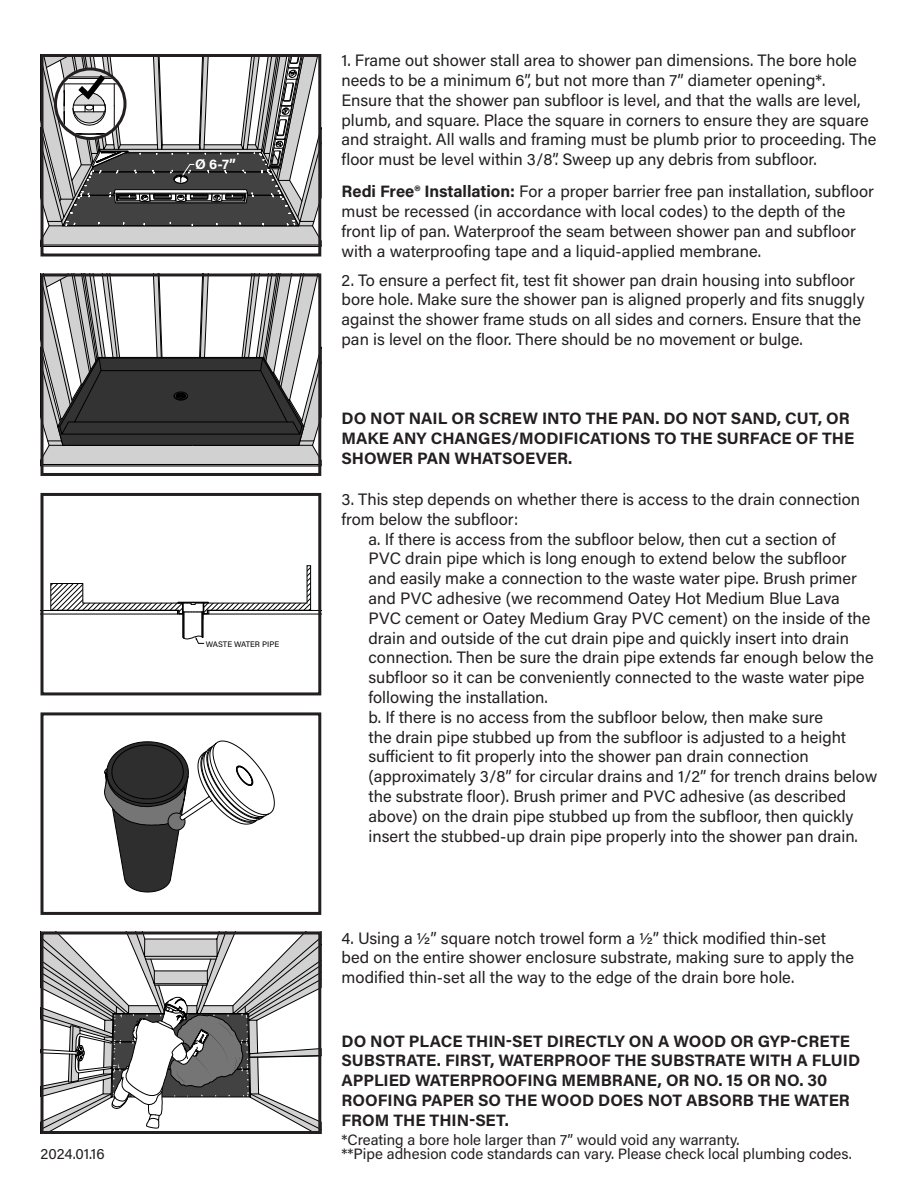
<style>
.page{position:relative;width:918px;height:1188px;background:#fff}
.page>*{position:absolute;margin:0;border:0;box-sizing:border-box;transform-origin:0 0}
.t1{font:16.5px/19.8px "Acumin Pro";color:#231f20}
.t2{font:700 16.5px/19.8px "Acumin Pro";color:#231f20}
.t3{font:15px "Acumin Pro";color:#231f20}
.t4{font:700 14.1px "Acumin Pro";color:#fff}
.t5{font:7.95px "Acumin Pro";letter-spacing:-.005em;color:#000}
.s1{font-weight:700}
</style>
<div class="page">
<div style="left:40px;top:245px;width:281px;height:2px;border:1px solid #000"></div>
<div style="left:40px;top:54px;width:281px;height:202px;border:3px solid #231f20"></div>
<svg style="left:44px;top:277px;width:273px;height:188px"></svg>
<div style="left:40px;top:273px;width:281px;height:203px;border:3px solid #231f20"></div>
<svg style="left:44px;top:565px;width:273px;height:79px"></svg>
<div style="left:40px;top:493px;width:281px;height:202px;border:3px solid #231f20"></div>
<svg style="left:44px;top:936px;width:273px;height:194px"></svg>
<div style="left:40px;top:932px;width:281px;height:202px;border:3px solid #231f20"></div>
<svg style="left:104px;top:741px;width:171px;height:151px"></svg>
<div style="left:40px;top:712px;width:281px;height:203px;border:3px solid #231f20"></div>
<svg style="left:40px;top:54px;width:281px;height:191px"></svg>
<p class="t3" style="left:40px;top:1143px;width:66px">2024.01.16</p>
<p class="t4" style="left:195px;top:154px;width:42px">Ø 6-7”</p>
<p class="t5" style="left:206px;top:638px;width:75px">WASTE WATER PIPE</p>
<p class="t1" style="left:342px;top:50px;width:536px">1. Frame out shower stall area to shower pan dimensions. The bore hole needs to be a minimum 6”, but not more than 7” diameter opening*.<br>Ensure that the shower pan subfloor is level, and that the walls are level, plumb, and square. Place the square in corners to ensure they are square and straight. All walls and framing must be plumb prior to proceeding. The floor must be level within 3/8”. Sweep up any debris from subfloor.</p>
<p class="t1" style="left:342px;top:181px;width:534px"><span class="s1">Redi Free® Installation:</span> For a proper barrier free pan installation, subfloor must be recessed (in accordance with local codes) to the depth of the front lip of pan. Waterproof the seam between shower pan and subfloor with a waterproofing tape and a liquid-applied membrane.</p>
<p class="t1" style="left:342px;top:269px;width:525px">2. To ensure a perfect fit, test fit shower pan drain housing into subfloor bore hole. Make sure the shower pan is aligned properly and fits snuggly against the shower frame studs on all sides and corners. Ensure that the pan is level on the floor. There should be no movement or bulge.</p>
<p class="t2" style="left:342px;top:408px;width:514px">DO NOT NAIL OR SCREW INTO THE PAN. DO NOT SAND, CUT, OR<br>MAKE ANY CHANGES/MODIFICATIONS TO THE SURFACE OF THE<br>SHOWER PAN WHATSOEVER.</p>
<p class="t1" style="left:342px;top:489px;width:520px">3. This step depends on whether there is access to the drain connection from below the subfloor:</p>
<p class="t1" style="left:369px;top:528px;width:510px">a. If there is access from the subfloor below, then cut a section of<br>PVC drain pipe which is long enough to extend below the subfloor and easily make a connection to the waste water pipe. Brush primer and PVC adhesive (we recommend Oatey Hot Medium Blue Lava<br>PVC cement or Oatey Medium Gray PVC cement) on the inside of the drain and outside of the cut drain pipe and quickly insert into drain connection. Then be sure the drain pipe extends far enough below the subfloor so it can be conveniently connected to the waste water pipe following the installation.<br>b. If there is no access from the subfloor below, then make sure<br>the drain pipe stubbed up from the subfloor is adjusted to a height sufficient to fit properly into the shower pan drain connection (approximately 3/8” for circular drains and 1/2” for trench drains below the substrate floor). Brush primer and PVC adhesive (as described above) on the drain pipe stubbed up from the subfloor, then quickly insert the stubbed-up drain pipe properly into the shower pan drain.</p>
<p class="t1" style="left:342px;top:927px;width:514px">4. Using a ½” square notch trowel form a ½” thick modified thin-set bed on the entire shower enclosure substrate, making sure to apply the modified thin-set all the way to the edge of the drain bore hole.</p>
<p class="t2" style="left:342px;top:1030px;width:520px">DO NOT PLACE THIN-SET DIRECTLY ON A WOOD OR GYP-CRETE SUBSTRATE. FIRST, WATERPROOF THE SUBSTRATE WITH A FLUID APPLIED WATERPROOFING MEMBRANE, OR NO. 15 OR NO. 30<br>ROOFING PAPER SO THE WOOD DOES NOT ABSORB THE WATER FROM THE THIN-SET.</p>
<p class="t3" style="left:342px;top:1129px;width:400px">*Creating a bore hole larger than 7” would void any warranty.</p>
<p class="t3" style="left:342px;top:1143px;width:512px">**Pipe adhesion code standards can vary. Please check local plumbing codes.</p>
</div>
